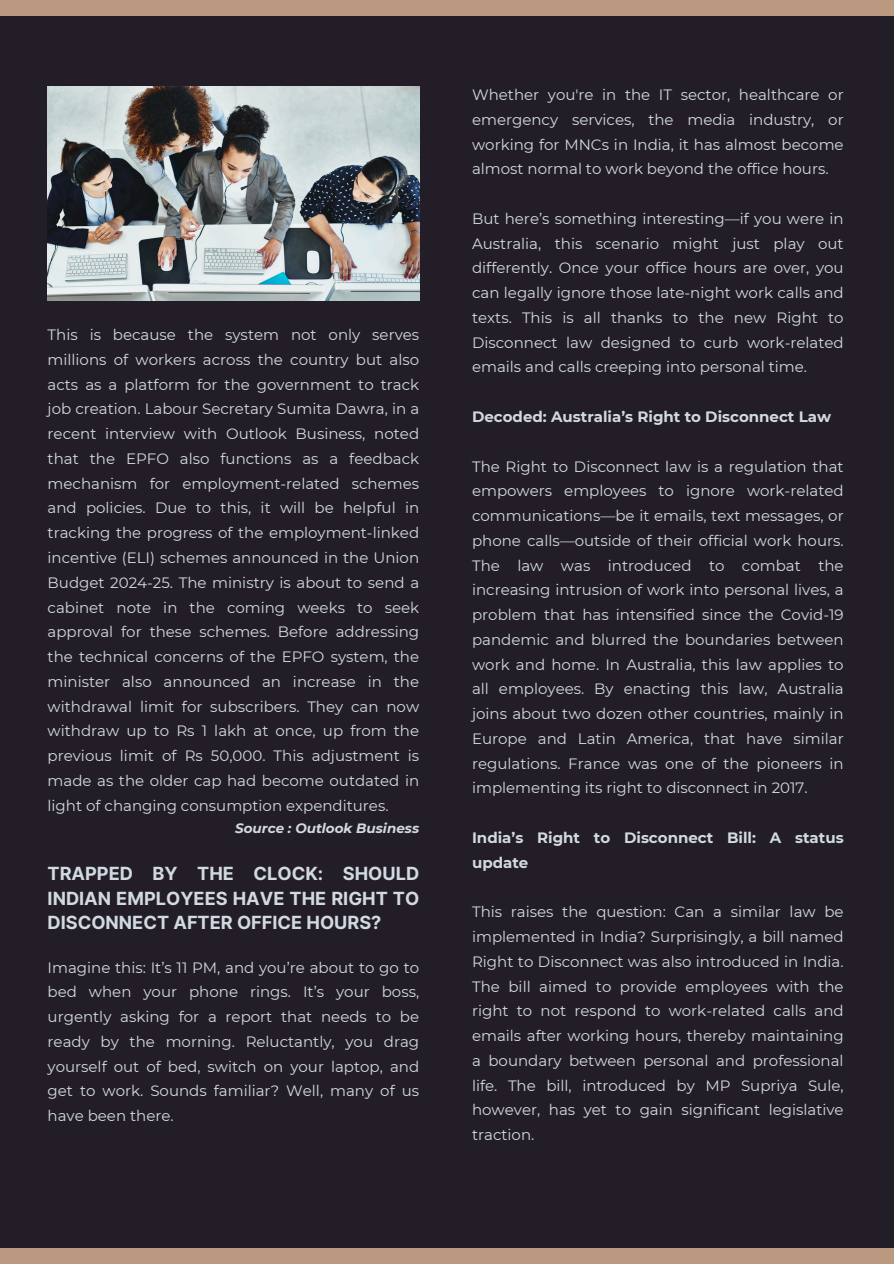
<style>
.page{position:relative;width:894px;height:1264px;background:#fff}
.page>*{position:absolute;margin:0;border:0;box-sizing:border-box;transform-origin:0 0}
.t1{font:700 18.15px/24.8px "Inter";color:#d2dae1;text-align:justify}
.t2{font:15px/24.8px "Montserrat";color:#d2dae1;text-align:justify}
.t3{font:700 15px/24.8px "Montserrat";color:#d2dae1}
.t4{font:italic 700 13.5px "Montserrat";color:#d2dae1}
</style>
<div class="page">
<div style="left:0;top:0;width:893px;height:1263px;background:#231d27"></div>
<div style="left:0;top:0;width:893px;height:15px;background:#ba9980"></div>
<div style="left:0;top:1248px;width:893px;height:15px;background:#ba9980"></div>
<img style="left:48px;top:87px;width:371px;height:213px">
<h2 class="t2" style="left:48px;top:322px;width:373px">This is because the system not only serves millions of workers across the country but also acts as a platform for the government to track job creation. Labour Secretary Sumita Dawra, in a recent interview with Outlook Business, noted that the EPFO also functions as a feedback mechanism for employment-related schemes and policies. Due to this, it will be helpful in tracking the progress of the employment-linked incentive (ELI) schemes announced in the Union Budget 2024-25. The ministry is about to send a cabinet note in the coming weeks to seek approval for these schemes. Before addressing the technical concerns of the EPFO system, the minister also announced an increase in the withdrawal limit for subscribers. They can now withdraw up to Rs 1 lakh at once, up from the previous limit of Rs 50,000. This adjustment is made as the older cap had become outdated in light of changing consumption expenditures.</h2>
<p class="t4" style="left:235px;top:820px;width:185px">Source : Outlook Business</p>
<h2 class="t1" style="left:48px;top:861px;width:373px">TRAPPED BY THE CLOCK: SHOULD INDIAN EMPLOYEES HAVE THE RIGHT TO DISCONNECT AFTER OFFICE HOURS?</h2>
<p class="t2" style="left:48px;top:954px;width:373px">Imagine this: It’s 11 PM, and you’re about to go to bed when your phone rings. It’s your boss, urgently asking for a report that needs to be ready by the morning. Reluctantly, you drag yourself out of bed, switch on your laptop, and get to work. Sounds familiar? Well, many of us have been there.</p>
<p class="t2" style="left:472px;top:82px;width:373px">Whether you're in the IT sector, healthcare or emergency services, the media industry, or working for MNCs in India, it has almost become almost normal to work beyond the office hours.</p>
<p class="t2" style="left:472px;top:206px;width:373px">But here’s something interesting—if you were in Australia, this scenario might just play out differently. Once your office hours are over, you can legally ignore those late-night work calls and texts. This is all thanks to the new Right to Disconnect law designed to curb work-related emails and calls creeping into personal time.</p>
<h1 class="t3" style="left:472px;top:404px;width:360px">Decoded: Australia’s Right to Disconnect Law</h1>
<p class="t2" style="left:472px;top:454px;width:373px">The Right to Disconnect law is a regulation that empowers employees to ignore work-related communications—be it emails, text messages, or phone calls—outside of their official work hours.<br>The law was introduced to combat the increasing intrusion of work into personal lives, a problem that has intensified since the Covid-19 pandemic and blurred the boundaries between work and home. In Australia, this law applies to all employees. By enacting this law, Australia joins about two dozen other countries, mainly in Europe and Latin America, that have similar regulations. France was one of the pioneers in implementing its right to disconnect in 2017.</p>
<p class="t3" style="left:472px;top:825px;width:373px">India’s Right to Disconnect Bill: A status update</p>
<p class="t2" style="left:472px;top:899px;width:373px">This raises the question: Can a similar law be implemented in India? Surprisingly, a bill named Right to Disconnect was also introduced in India.<br>The bill aimed to provide employees with the right to not respond to work-related calls and emails after working hours, thereby maintaining a boundary between personal and professional life. The bill, introduced by MP Supriya Sule, however, has yet to gain significant legislative traction.</p>
</div>
